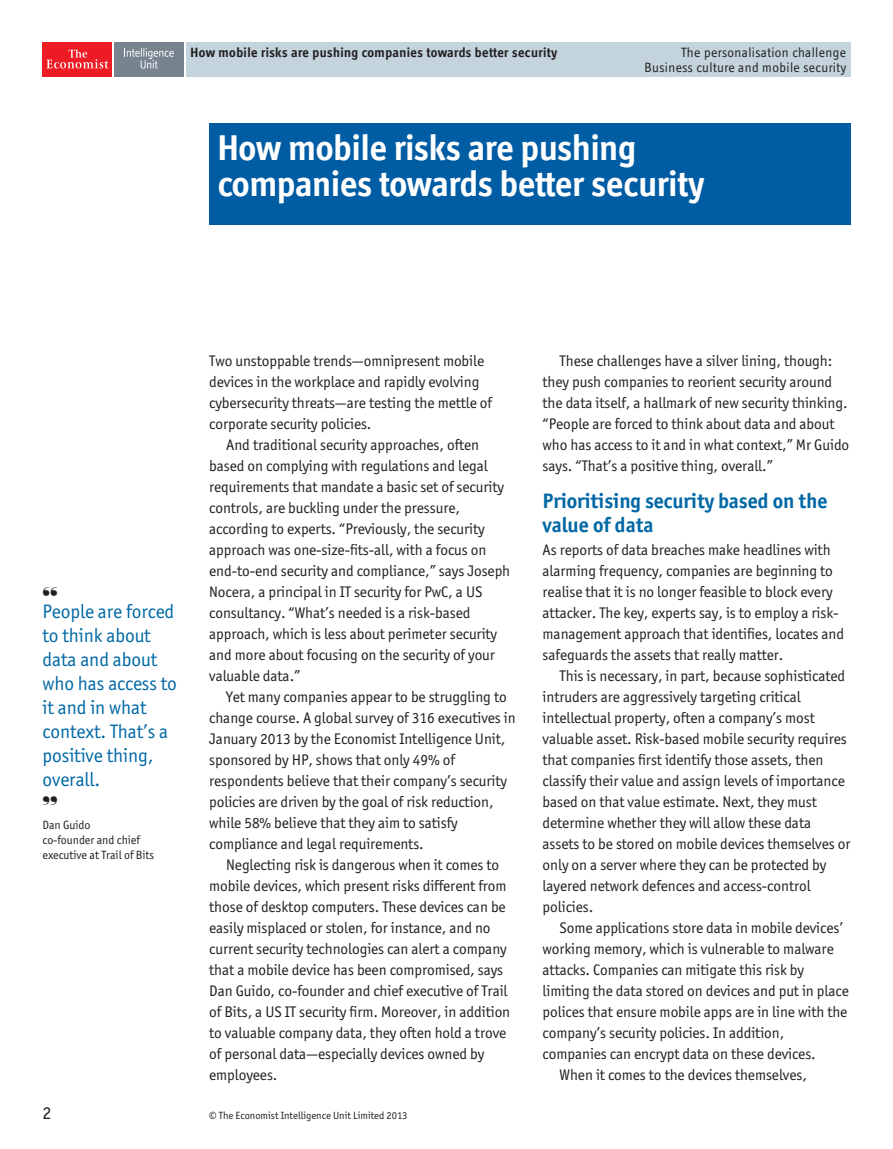
<style>
.page{position:relative;width:893px;height:1149px;background:#fff}
.page>*{position:absolute;margin:0;border:0;box-sizing:border-box;transform-origin:0 0}
.t1{font:700 36px/36px "Officina Display";color:#fff}
.t2{font:700 21px/24px "Officina San ITC";letter-spacing:-.005em;color:#0068a5}
.t3{font:19.5px/24px "Officina San ITC";letter-spacing:-.005em;color:#0068a5}
.t4{font:18px "Officina San ITC";color:#231f20}
.t5{font:15.3px/21px "Officina San ITC";letter-spacing:-.005em;color:#231f20}
.t6{font:13.5px/15px "Officina Display";letter-spacing:.03em;color:#231f20;text-align:right}
.t7{font:700 13.5px "Officina Display";letter-spacing:.03em;color:#231f20}
.t8{font:12px/15px "Officina San ITC";letter-spacing:-.005em;color:#231f20}
.t9{font:10.5px "Officina San ITC";color:#231f20}
</style>
<div class="page">
<div style="left:43px;top:43px;width:69px;height:34px;background:#ed1c24"></div>
<svg style="left:46px;top:49px;width:62px;height:19px"></svg>
<div style="left:114px;top:43px;width:70px;height:34px;background:#77848f"></div>
<svg style="left:124px;top:48px;width:50px;height:21px"></svg>
<div style="left:186px;top:43px;width:664px;height:34px;background:#c3d4dd"></div>
<div style="left:209px;top:123px;width:641px;height:102px;background:#005ca3"></div>
<p class="t7" style="left:190px;top:46px;width:368px">How mobile risks are pushing companies towards better security</p>
<p class="t6" style="left:644px;top:47px;width:203px">The personalisation challenge<br>Business culture and mobile security</p>
<h1 class="t1" style="left:218px;top:131px;width:488px">How mobile risks are pushing companies towards better security</h1>
<p class="t3" style="left:43px;top:599px;width:136px">People are forced to think about data and about who has access to it and in what context. That’s a positive thing, overall.</p>
<p class="t8" style="left:43px;top:817px;width:113px">Dan Guido<br>co-founder and chief executive at Trail of Bits</p>
<p class="t5" style="left:209px;top:350px;width:284px">Two unstoppable trends—omnipresent mobile devices in the workplace and rapidly evolving cybersecurity threats—are testing the mettle of corporate security policies.</p>
<p class="t5" style="left:209px;top:434px;width:303px;text-indent:17px">And traditional security approaches, often based on complying with regulations and legal requirements that mandate a basic set of security controls, are buckling under the pressure, according to experts. “Previously, the security approach was one-size-fits-all, with a focus on end-to-end security and compliance,” says Joseph Nocera, a principal in IT security for PwC, a US consultancy. “What’s needed is a risk-based approach, which is less about perimeter security and more about focusing on the security of your valuable data.”</p>
<p class="t5" style="left:209px;top:686px;width:308px;text-indent:17px">Yet many companies appear to be struggling to change course. A global survey of 316 executives in January 2013 by the Economist Intelligence Unit, sponsored by HP, shows that only 49% of respondents believe that their company’s security policies are driven by the goal of risk reduction, while 58% believe that they aim to satisfy compliance and legal requirements.</p>
<p class="t5" style="left:209px;top:854px;width:303px;text-indent:17px">Neglecting risk is dangerous when it comes to mobile devices, which present risks different from those of desktop computers. These devices can be easily misplaced or stolen, for instance, and no current security technologies can alert a company that a mobile device has been compromised, says Dan Guido, co-founder and chief executive of Trail of Bits, a US IT security firm. Moreover, in addition to valuable company data, they often hold a trove of personal data—especially devices owned by employees.</p>
<p class="t5" style="left:543px;top:350px;width:308px;text-indent:17px">These challenges have a silver lining, though: they push companies to reorient security around the data itself, a hallmark of new security thinking. “People are forced to think about data and about who has access to it and in what context,” Mr Guido says. “That’s a positive thing, overall.”</p>
<h2 class="t2" style="left:543px;top:489px;width:286px">Prioritising security based on the value of data</h2>
<p class="t5" style="left:543px;top:539px;width:303px">As reports of data breaches make headlines with alarming frequency, companies are beginning to realise that it is no longer feasible to block every attacker. The key, experts say, is to employ a risk&shy;management approach that identifies, locates and safeguards the assets that really matter.</p>
<p class="t5" style="left:543px;top:665px;width:309px;text-indent:17px">This is necessary, in part, because sophisticated intruders are aggressively targeting critical intellectual property, often a company’s most valuable asset. Risk-based mobile security requires that companies first identify those assets, then classify their value and assign levels of importance based on that value estimate. Next, they must determine whether they will allow these data assets to be stored on mobile devices themselves or only on a server where they can be protected by layered network defences and access-control policies.</p>
<p class="t5" style="left:560px;top:917px;width:285px">Some applications store data in mobile devices’</p>
<p class="t5" style="left:543px;top:938px;width:293px">working memory, which is vulnerable to malware</p>
<p class="t5" style="left:543px;top:959px;width:263px">attacks. Companies can mitigate this risk by</p>
<p class="t5" style="left:543px;top:980px;width:308px">limiting the data stored on devices and put in place</p>
<p class="t5" style="left:543px;top:1001px;width:306px">polices that ensure mobile apps are in line with the</p>
<p class="t5" style="left:543px;top:1022px;width:243px">company’s security policies. In addition,</p>
<p class="t5" style="left:543px;top:1043px;width:275px">companies can encrypt data on these devices.</p>
<p class="t5" style="left:560px;top:1064px;width:249px">When it comes to the devices themselves,</p>
<p class="t4" style="left:43px;top:1103px;width:10px">2</p>
<p class="t9" style="left:209px;top:1109px;width:200px">© The Economist Intelligence Unit Limited 2013</p>
</div>
